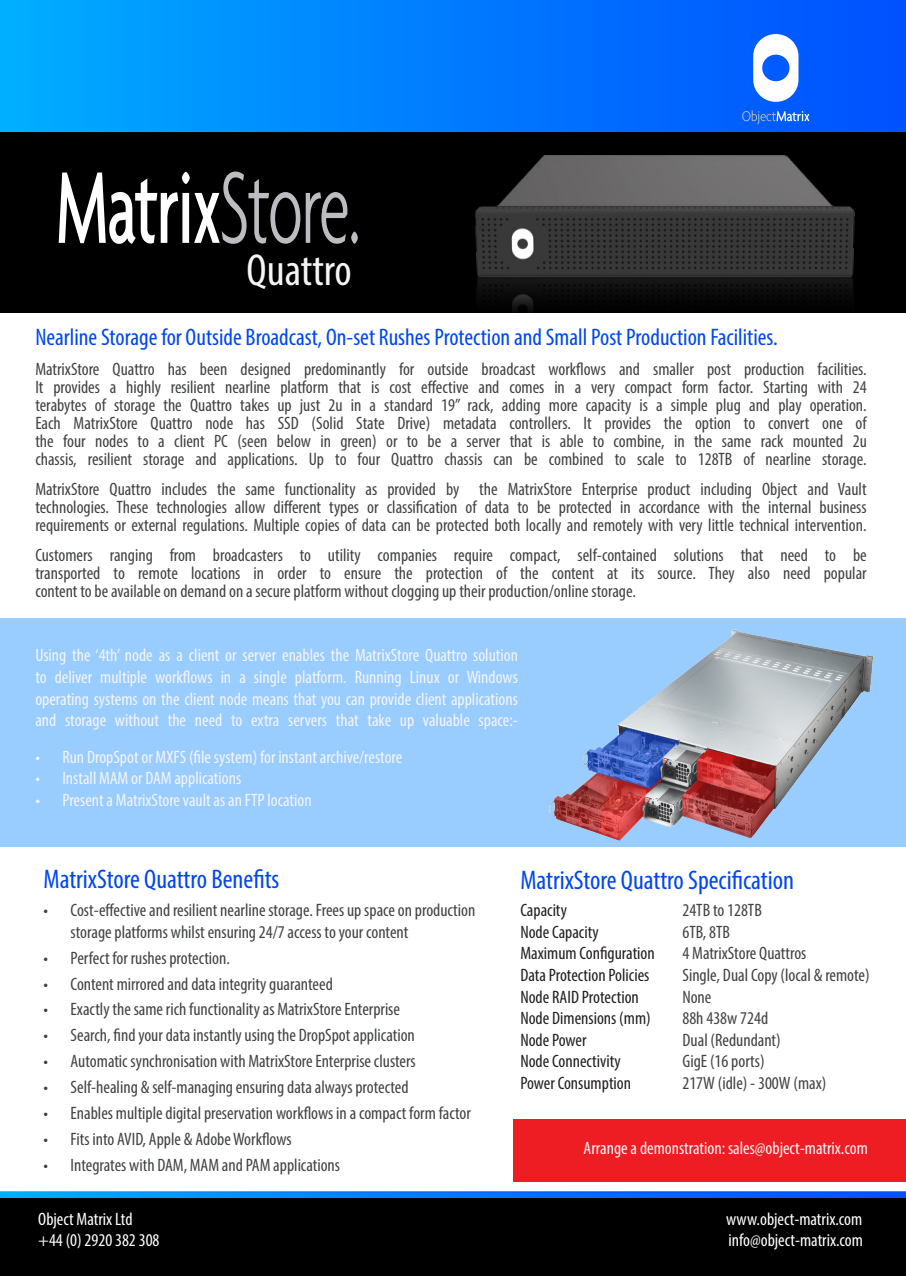
<style>
.page{position:relative;width:906px;height:1276px;background:#fff}
.page>*{position:absolute;margin:0;border:0;box-sizing:border-box;transform-origin:0 0}
.t1{font:condensed 45px "Myriad Pro";color:#f5f5f6}
.t2{font:condensed 27px "Myriad Pro";color:#0047ee}
.t3{font:condensed 24px "Myriad Pro";color:#0047ee}
.Justified_Less_space{font:condensed 18px/18px "Myriad Pro";color:#414243;text-align:justify}
.t4{font:condensed 18px/21.6px "Myriad Pro";color:#f5f5f6;text-align:justify}
.t5{font:condensed 18px "Myriad Pro";color:#231f20}
.t6{font:condensed 18px "Myriad Pro";color:#fff}
</style>
<div class="page">
<svg style="left:0;top:0;width:906px;height:133px;background:#047ffd"></svg>
<svg style="left:0;top:1191px;width:906px;height:7px;background:#0a7eff"></svg>
<div style="left:0;top:133px;width:906px;height:180px;background:#000001"></div>
<img style="left:475px;top:156px;width:379px;height:155px">
<div style="left:0;top:618px;width:906px;height:228px;background:#9cf"></div>
<div style="left:513px;top:1119px;width:393px;height:62px;background:#ee1d23"></div>
<svg style="left:59px;top:171px;width:241px;height:73px"></svg>
<svg style="left:306px;top:192px;width:41px;height:52px"></svg>
<svg style="left:351px;top:232px;width:7px;height:12px"></svg>
<div style="left:0;top:1198px;width:906px;height:78px;background:#000001"></div>
<img style="left:549px;top:629px;width:323px;height:212px">
<p class="t1" style="left:246px;top:242px;width:107px">Quattro</p>
<p class="t3" style="left:35px;top:322px;width:744px">Nearline Storage for Outside Broadcast, On-set Rushes Protection and Small Post Production Facilities.</p>
<p class="Justified_Less_space" style="left:35px;top:360px;width:833px">MatrixStore Quattro has been designed predominantly for outside broadcast workflows and smaller post production facilities.<br>It provides a highly resilient nearline platform that is cost effective and comes in a very compact form factor. Starting with 24 terabytes of storage the Quattro takes up just 2u in a standard 19” rack, adding more capacity is a simple plug and play operation.</p>
<p class="Justified_Less_space" style="left:35px;top:414px;width:833px">Each MatrixStore Quattro node has SSD (Solid State Drive) metadata controllers. It provides the option to convert one of the four nodes to a client PC (seen below in green) or to be a server that is able to combine, in the same rack mounted 2u chassis, resilient storage and applications. Up to four Quattro chassis can be combined to scale to 128TB of nearline storage.</p>
<p class="Justified_Less_space" style="left:35px;top:480px;width:833px">MatrixStore Quattro includes the same functionality as provided by the MatrixStore Enterprise product including Object and Vault technologies. These technologies allow different types or classification of data to be protected in accordance with the internal business requirements or external regulations. Multiple copies of data can be protected both locally and remotely with very little technical intervention.</p>
<p class="Justified_Less_space" style="left:35px;top:546px;width:833px">Customers ranging from broadcasters to utility companies require compact, self-contained solutions that need to be transported to remote locations in order to ensure the protection of the content at its source. They also need popular content to be available on demand on a secure platform without clogging up their production/online storage.</p>
<p class="t4" style="left:35px;top:644px;width:484px">Using the ‘4th’ node as a client or server enables the MatrixStore Quattro solution to deliver multiple workflows in a single platform. Running Linux or Windows operating systems on the client node means that you can provide client applications and storage without the need to extra servers that take up valuable space:-</p>
<p class="t4" style="left:35px;top:746px;width:368px">• Run DropSpot or MXFS (file system) for instant archive/restore</p>
<p class="t4" style="left:35px;top:767px;width:207px">• Install MAM or DAM applications</p>
<p class="t4" style="left:35px;top:789px;width:278px">• Present a MatrixStore vault as an FTP location</p>
<p class="t2" style="left:44px;top:862px;width:237px">MatrixStore Quattro Benefits</p>
<p class="t2" style="left:520px;top:863px;width:275px">MatrixStore Quattro Specification</p>
<p class="Justified_Less_space" style="left:71px;top:899px;width:406px;line-height:21.6px;text-indent:-27px">• Cost-effective and resilient nearline storage. Frees up space on production storage platforms whilst ensuring 24/7 access to your content</p>
<p class="Justified_Less_space" style="left:44px;top:948px;width:188px">• Perfect for rushes protection.</p>
<p class="Justified_Less_space" style="left:44px;top:974px;width:291px">• Content mirrored and data integrity guaranteed</p>
<p class="Justified_Less_space" style="left:44px;top:1000px;width:358px">• Exactly the same rich functionality as MatrixStore Enterprise</p>
<p class="Justified_Less_space" style="left:44px;top:1026px;width:373px">• Search, find your data instantly using the DropSpot application</p>
<p class="Justified_Less_space" style="left:44px;top:1052px;width:374px">• Automatic synchronisation with MatrixStore Enterprise clusters</p>
<p class="Justified_Less_space" style="left:44px;top:1077px;width:366px">• Self-healing &amp; self-managing ensuring data always protected</p>
<p class="Justified_Less_space" style="left:44px;top:1103px;width:429px">• Enables multiple digital preservation workflows in a compact form factor</p>
<p class="Justified_Less_space" style="left:44px;top:1129px;width:250px">• Fits into AVID, Apple &amp; Adobe Workflows</p>
<p class="Justified_Less_space" style="left:44px;top:1155px;width:298px">• Integrates with DAM, MAM and PAM applications</p>
<p class="t5" style="left:520px;top:899px;width:48px">Capacity</p>
<p class="Justified_Less_space" style="left:682px;top:901px;width:81px">24TB to 128TB</p>
<p class="t5" style="left:520px;top:921px;width:80px">Node Capacity</p>
<p class="Justified_Less_space" style="left:682px;top:922px;width:49px">6TB, 8TB</p>
<p class="t5" style="left:520px;top:942px;width:136px">Maximum Configuration</p>
<p class="Justified_Less_space" style="left:682px;top:944px;width:125px">4 MatrixStore Quattros</p>
<p class="t5" style="left:520px;top:964px;width:131px">Data Protection Policies</p>
<p class="Justified_Less_space" style="left:682px;top:966px;width:189px">Single, Dual Copy (local &amp; remote)</p>
<p class="t5" style="left:520px;top:985px;width:120px">Node RAID Protection</p>
<p class="Justified_Less_space" style="left:682px;top:987px;width:31px">None</p>
<p class="t5" style="left:520px;top:1007px;width:132px">Node Dimensions (mm)</p>
<p class="Justified_Less_space" style="left:682px;top:1009px;width:87px">88h 438w 724d</p>
<p class="t5" style="left:520px;top:1029px;width:68px">Node Power</p>
<p class="Justified_Less_space" style="left:682px;top:1030px;width:100px">Dual (Redundant)</p>
<p class="t5" style="left:520px;top:1050px;width:102px">Node Connectivity</p>
<p class="Justified_Less_space" style="left:682px;top:1052px;width:84px">GigE (16 ports)</p>
<p class="t5" style="left:520px;top:1072px;width:112px">Power Consumption</p>
<p class="Justified_Less_space" style="left:682px;top:1074px;width:145px">217W (idle) - 300W (max)</p>
<p class="t4" style="left:583px;top:1136px;width:286px">Arrange a demonstration: sales@object-matrix.com</p>
<p class="t6" style="left:38px;top:1208px;width:96px">Object Matrix Ltd</p>
<p class="t6" style="left:726px;top:1208px;width:138px">www.object-matrix.com</p>
<p class="t6" style="left:38px;top:1229px;width:123px">+44 (0) 2920 382 308</p>
<p class="t6" style="left:728px;top:1229px;width:136px">info@object-matrix.com</p>
</div>
